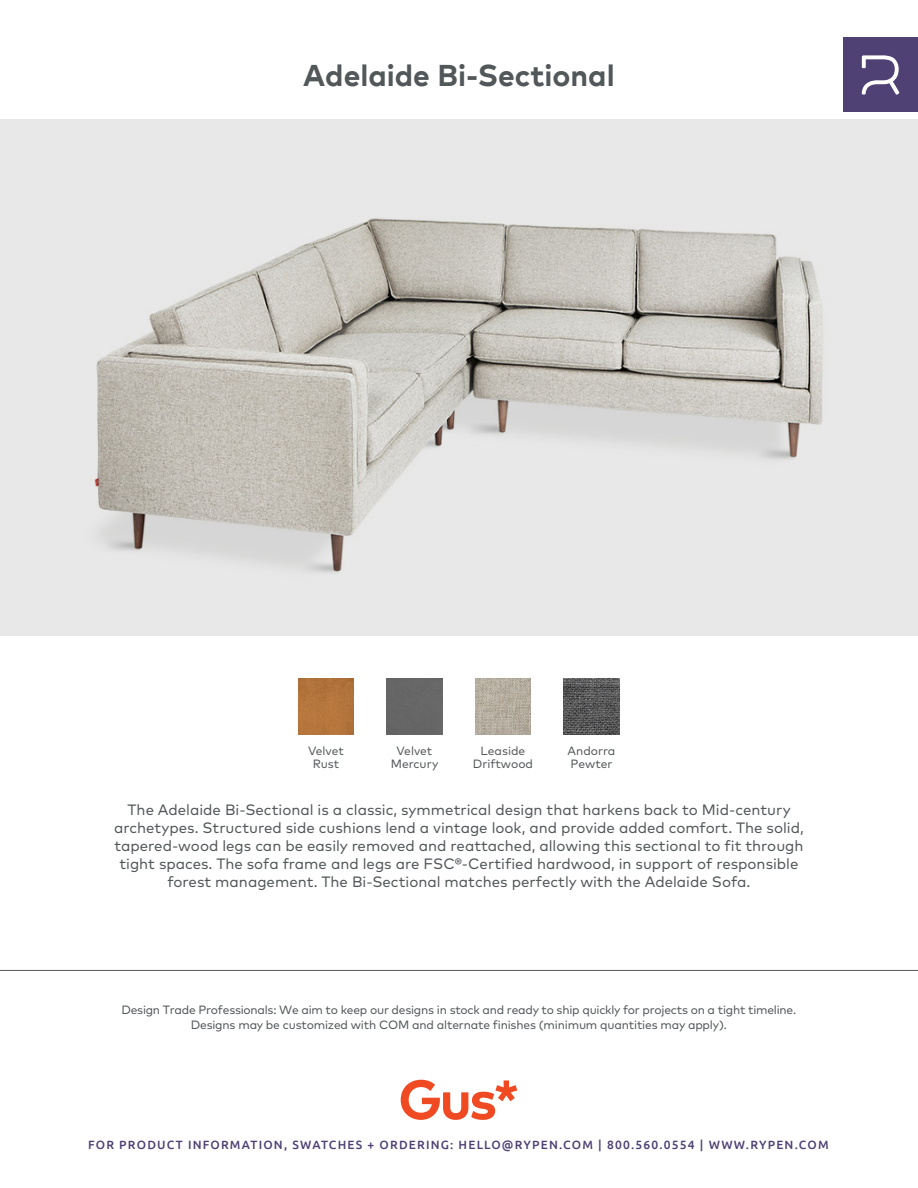
<style>
.page{position:relative;width:918px;height:1188px;background:#fff}
.page>*{position:absolute;margin:0;border:0;box-sizing:border-box;transform-origin:0 0}
.Product_Title{font:700 30px "Mark";color:#525759}
.Description{font:15px/18px "Mark Pro";color:#525759;text-align:center}
.t1{font:12px/15px "Mark Pro";letter-spacing:-.02em;color:#525759;text-align:center}
.t2{font:500 12px "Ubuntu";letter-spacing:.1em;color:#4f4174}
.t3{font:12px "Mark Pro";color:#545759}
</style>
<div class="page">
<img style="left:0;top:119px;width:918px;height:516px">
<hr style="left:0;top:970px;width:918px;height:1px;background:#545759">
<div style="left:298px;top:679px;width:56px;height:55px;background:#b4753c"></div>
<img style="left:475px;top:679px;width:56px;height:55px">
<img style="left:564px;top:679px;width:55px;height:55px">
<div style="left:387px;top:679px;width:55px;height:55px;background:#666"></div>
<div style="left:843px;top:38px;width:75px;height:74px;background:#4f4174"></div>
<svg style="left:862px;top:55px;width:37px;height:40px"></svg>
<svg style="left:401px;top:1080px;width:116px;height:40px"></svg>
<p class="Product_Title" style="left:303px;top:56px;width:313px">Adelaide Bi-Sectional</p>
<p class="t3" style="left:308px;top:741px;width:37px">Velvet</p>
<p class="t3" style="left:313px;top:755px;width:28px">Rust</p>
<p class="t3" style="left:481px;top:741px;width:46px">Leaside</p>
<p class="t3" style="left:473px;top:755px;width:62px">Driftwood</p>
<p class="t3" style="left:568px;top:741px;width:49px">Andorra</p>
<p class="t3" style="left:571px;top:755px;width:43px">Pewter</p>
<p class="t3" style="left:397px;top:741px;width:37px">Velvet</p>
<p class="t3" style="left:391px;top:755px;width:49px">Mercury</p>
<p class="Description" style="left:114px;top:800px;width:691px">The Adelaide Bi-Sectional is a classic, symmetrical design that harkens back to Mid-century archetypes. Structured side cushions lend a vintage look, and provide added comfort. The solid, tapered-wood legs can be easily removed and reattached, allowing this sectional to fit through tight spaces. The sofa frame and legs are FSC®-Certified hardwood, in support of responsible forest management. The Bi-Sectional matches perfectly with the Adelaide Sofa.</p>
<p class="t1" style="left:121px;top:1001px;width:676px">Design Trade Professionals: We aim to keep our designs in stock and ready to ship quickly for projects on a tight timeline.<br>Designs may be customized with COM and alternate finishes (minimum quantities may apply).</p>
<p class="t2" style="left:88px;top:1137px;width:742px">FOR PRODUCT INFORMATION, SWATCHES + ORDERING: HELLO@RYPEN.COM | 800.560.0554 | WWW.RYPEN.COM</p>
</div>
